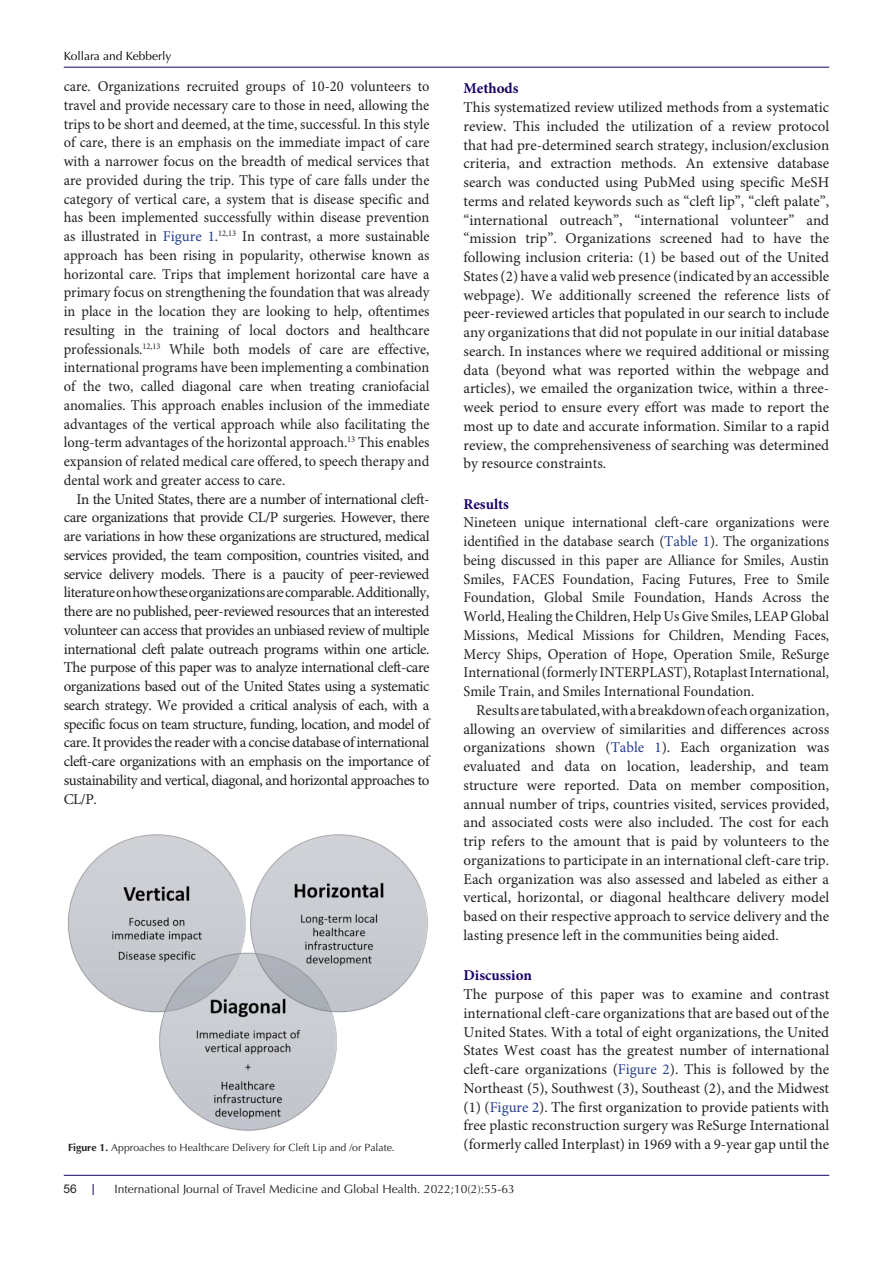
<style>
.page{position:relative;width:893px;height:1263px;background:#fff}
.page>*{position:absolute;margin:0;border:0;box-sizing:border-box;transform-origin:0 0}
.t1{font:15px/18.8px "Minion Pro";color:#231f20;text-align:justify}
.t2{font:15px/18.8px "Minion Pro";color:#231f20;text-align:justify;scale:.96 1}
.Default{font:700 15px "Minion Pro";color:#190066}
.t3{font:12px "Optima LT Std";color:#231f20}
.t4{font:12px "Optima LT Std";color:#000001}
.t5{font:12px "Arial";color:#231f20}
.t6{font:10.5px "Optima LT Std";color:#231f20}
.s1{color:#253f8e}
.s2{font-weight:700}
</style>
<div class="page">
<hr style="left:64px;top:1175px;width:765px;height:1px;background:#190066">
<hr style="left:64px;top:67px;width:765px;height:1px;background:#190066">
<img style="left:67px;top:834px;width:361px;height:296px">
<p class="t4" style="left:64px;top:49px;width:109px">Kollara and Kebberly</p>
<p class="t2" style="left:64px;top:78px;width:382px">care. Organizations recruited groups of 10-20 volunteers to travel and provide necessary care to those in need, allowing the trips to be short and deemed, at the time, successful. In this style of care, there is an emphasis on the immediate impact of care with a narrower focus on the breadth of medical services that are provided during the trip. This type of care falls under the category of vertical care, a system that is disease specific and has been implemented successfully within disease prevention as illustrated in <span class="s1">Figure 1</span>.<sup>12,13</sup> In contrast, a more sustainable approach has been rising in popularity, otherwise known as horizontal care. Trips that implement horizontal care have a primary focus on strengthening the foundation that was already in place in the location they are looking to help, oftentimes resulting in the training of local doctors and healthcare professionals.<sup>12,13</sup> While both models of care are effective, international programs have been implementing a combination of the two, called diagonal care when treating craniofacial anomalies. This approach enables inclusion of the immediate advantages of the vertical approach while also facilitating the long-term advantages of the horizontal approach.<sup>13</sup> This enables expansion of related medical care offered, to speech therapy and dental work and greater access to care.</p>
<p class="t1" style="left:64px;top:490px;width:367px;text-indent:13px">In the United States, there are a number of international cleft&shy;care organizations that provide CL/P surgeries. However, there are variations in how these organizations are structured, medical services provided, the team composition, countries visited, and service delivery models. There is a paucity of peer-reviewed literature on how these organizations are comparable. Additionally, there are no published, peer-reviewed resources that an interested volunteer can access that provides an unbiased review of multiple international cleft palate outreach programs within one article.<br>The purpose of this paper was to analyze international cleft-care organizations based out of the United States using a systematic search strategy. We provided a critical analysis of each, with a specific focus on team structure, funding, location, and model of care. It provides the reader with a concise database of international cleft-care organizations with an emphasis on the importance of sustainability and vertical, diagonal, and horizontal approaches to CL/P.</p>
<p class="Default" style="left:463px;top:78px;width:57px">Methods</p>
<p class="t1" style="left:463px;top:98px;width:367px">This systematized review utilized methods from a systematic review. This included the utilization of a review protocol that had pre-determined search strategy, inclusion/exclusion criteria, and extraction methods. An extensive database search was conducted using PubMed using specific MeSH terms and related keywords such as “cleft lip”, “cleft palate”, “international outreach”, “international volunteer” and “mission trip”. Organizations screened had to have the following inclusion criteria: (1) be based out of the United States (2) have a valid web presence (indicated by an accessible webpage). We additionally screened the reference lists of peer-reviewed articles that populated in our search to include any organizations that did not populate in our initial database search. In instances where we required additional or missing data (beyond what was reported within the webpage and articles), we emailed the organization twice, within a three&shy;week period to ensure every effort was made to report the most up to date and accurate information. Similar to a rapid review, the comprehensiveness of searching was determined by resource constraints.</p>
<p class="Default" style="left:463px;top:493px;width:47px">Results</p>
<p class="t2" style="left:463px;top:514px;width:382px">Nineteen unique international cleft-care organizations were identified in the database search (<span class="s1">Table 1</span>). The organizations being discussed in this paper are Alliance for Smiles, Austin Smiles, FACES Foundation, Facing Futures, Free to Smile Foundation, Global Smile Foundation, Hands Across the World, Healing the Children, Help Us Give Smiles, LEAP Global Missions, Medical Missions for Children, Mending Faces, Mercy Ships, Operation of Hope, Operation Smile, ReSurge International (formerly INTERPLAST), Rotaplast International, Smile Train, and Smiles International Foundation.</p>
<p class="t1" style="left:463px;top:701px;width:367px;text-indent:13px">Results are tabulated, with a breakdown of each organization, allowing an overview of similarities and differences across organizations shown (<span class="s1">Table 1</span>). Each organization was evaluated and data on location, leadership, and team structure were reported. Data on member composition, annual number of trips, countries visited, services provided, and associated costs were also included. The cost for each trip refers to the amount that is paid by volunteers to the organizations to participate in an international cleft-care trip.<br>Each organization was also assessed and labeled as either a vertical, horizontal, or diagonal healthcare delivery model based on their respective approach to service delivery and the lasting presence left in the communities being aided.</p>
<p class="Default" style="left:463px;top:965px;width:70px">Discussion</p>
<p class="t1" style="left:463px;top:985px;width:367px">The purpose of this paper was to examine and contrast international cleft-care organizations that are based out of the United States. With a total of eight organizations, the United States West coast has the greatest number of international cleft-care organizations (<span class="s1">Figure 2</span>). This is followed by the Northeast (5), Southwest (3), Southeast (2), and the Midwest (1) (<span class="s1">Figure 2</span>). The first organization to provide patients with free plastic reconstruction surgery was ReSurge International</p>
<p class="t6" style="left:68px;top:1141px;width:328px"><span class="s2">Figure 1.</span> Approaches to Healthcare Delivery for Cleft Lip and /or Palate.</p>
<p class="t1" style="left:463px;top:1135px;width:367px">(formerly called Interplast) in 1969 with a 9-year gap until the</p>
<p class="t5" style="left:64px;top:1180px;width:15px">56</p>
<p class="t3" style="left:114px;top:1182px;width:402px">International Journal of Travel Medicine and Global Health. 2022;10(2):55-63</p>
</div>
